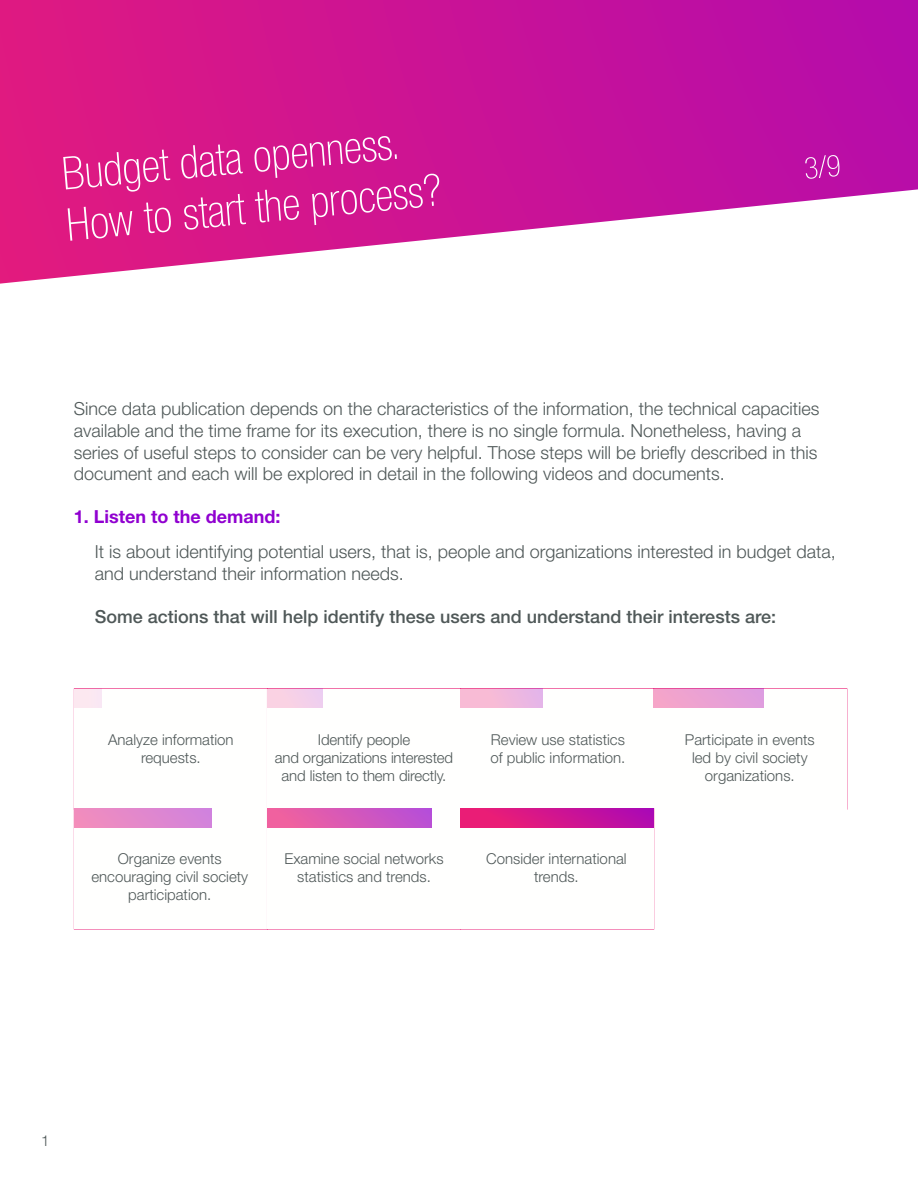
<style>
.page{position:relative;width:918px;height:1188px;background:#fff}
.page>*{position:absolute;margin:0;border:0;box-sizing:border-box;transform-origin:0 0}
.t1{font:300 18px/21.6px "Helvetica Neue LT Pro";color:#4f5858}
.t2{font:500 18px "Helvetica Neue LT Pro";color:#4f5858}
.t3{font:700 18px "Helvetica Neue LT Pro";color:#9000d0}
.t4{font:300 15px/18px "Helvetica Neue LT Pro";color:#4f5858;text-align:center}
</style>
<div class="page">
<svg style="left:0;top:0;width:918px;height:284px"></svg>
<svg style="left:254px;top:136px;width:185px;height:89px"></svg>
<svg style="left:184px;top:194px;width:62px;height:36px"></svg>
<svg style="left:181px;top:145px;width:62px;height:34px"></svg>
<svg style="left:144px;top:203px;width:27px;height:30px"></svg>
<svg style="left:63px;top:150px;width:107px;height:42px"></svg>
<svg style="left:68px;top:207px;width:64px;height:34px"></svg>
<div style="left:74px;top:808px;width:194px;height:121px;background:#fffffe;border:1px solid #fff"></div>
<div style="left:267px;top:808px;width:194px;height:121px;background:#fffffe;border:1px solid #fff"></div>
<div style="left:460px;top:808px;width:194px;height:121px;background:#fffffe;border:1px solid #fff"></div>
<div style="left:74px;top:689px;width:28px;height:19px;background:#fce8f0"></div>
<div style="left:74px;top:809px;width:137px;height:19px;background:linear-gradient(to right,#f38dbb,#d182dd)"></div>
<div style="left:267px;top:809px;width:164px;height:19px;background:linear-gradient(to right,#f56399,#b84fd6)"></div>
<div style="left:461px;top:809px;width:193px;height:19px;background:linear-gradient(to right,#f3206d,#af0ab1)"></div>
<div style="left:267px;top:689px;width:55px;height:19px;background:#f6d1e7"></div>
<div style="left:461px;top:689px;width:82px;height:19px;background:linear-gradient(to right,#fdbdd0,#e6b5e7)"></div>
<div style="left:654px;top:689px;width:109px;height:19px;background:#eaa1d4"></div>
<svg style="left:805px;top:155px;width:34px;height:24px"></svg>
<p class="t1" style="left:74px;top:398px;width:747px">Since data publication depends on the characteristics of the information, the technical capacities available and the time frame for its execution, there is no single formula. Nonetheless, having a series of useful steps to consider can be very helpful. Those steps will be briefly described in this document and each will be explored in detail in the following videos and documents.</p>
<p class="t3" style="left:74px;top:506px;width:208px">1. Listen to the demand:</p>
<p class="t1" style="left:95px;top:541px;width:743px">It is about identifying potential users, that is, people and organizations interested in budget data, and understand their information needs.</p>
<p class="t2" style="left:95px;top:606px;width:683px">Some actions that will help identify these users and understand their interests are:</p>
<p class="t4" style="left:108px;top:730px;width:127px">Analyze information requests.</p>
<p class="t4" style="left:275px;top:730px;width:180px">Identify people<br>and organizations interested and listen to them directly.</p>
<p class="t4" style="left:490px;top:730px;width:137px;text-align:left">Review use statistics of public information.</p>
<p class="t4" style="left:685px;top:730px;width:131px">Participate in events led by civil society organizations.</p>
<p class="t4" style="left:91px;top:849px;width:158px">Organize events encouraging civil society participation.</p>
<p class="t4" style="left:284px;top:849px;width:161px">Examine social networks statistics and trends.</p>
<p class="t4" style="left:486px;top:849px;width:142px">Consider international trends.</p>
<p class="t4" style="left:41px;top:1131px;width:10px">1</p>
</div>
